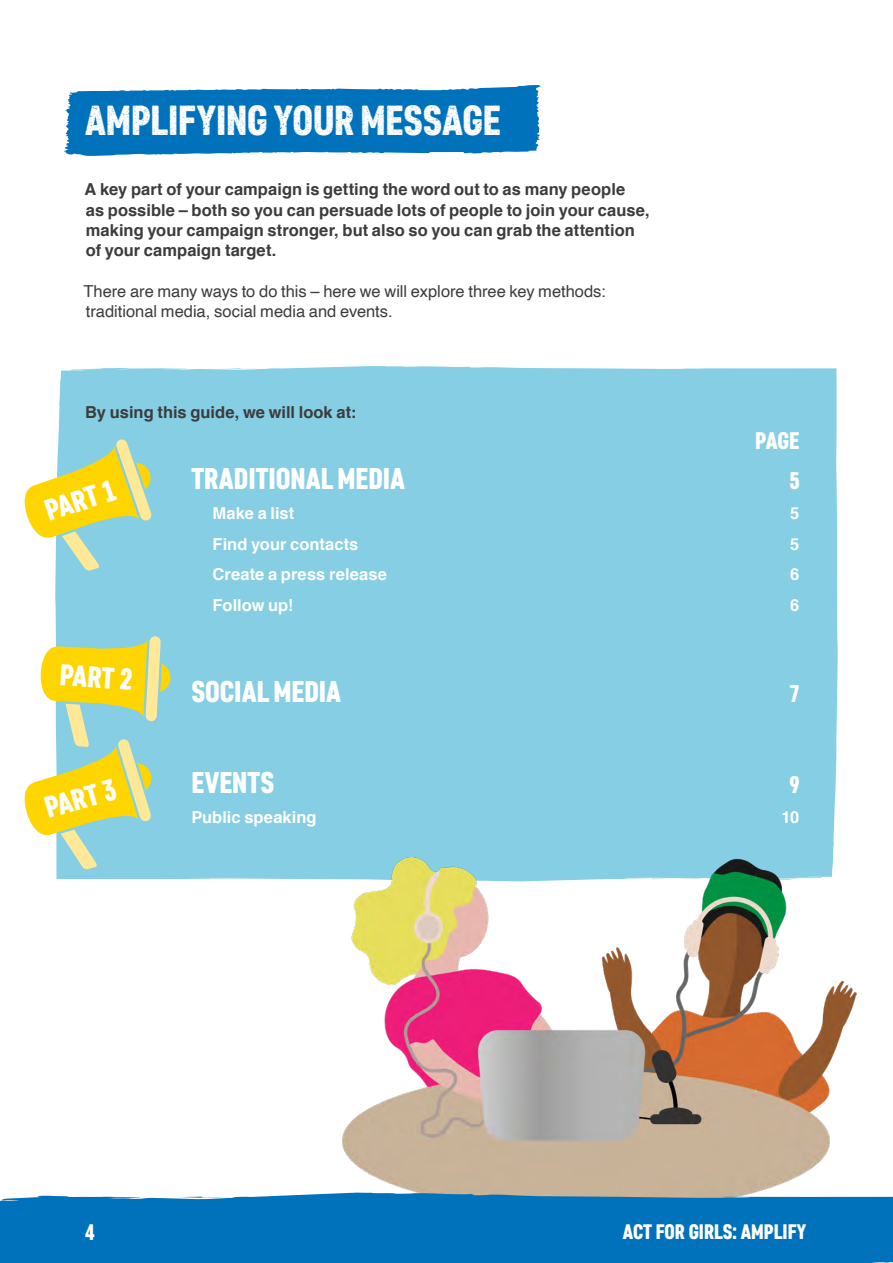
<style>
.page{position:relative;width:893px;height:1263px;background:#fff}
.page>*{position:absolute;margin:0;border:0;box-sizing:border-box;transform-origin:0 0}
.t1{font:42px "Core Paint B3";letter-spacing:-.005em;color:#fff}
.t2{font:30px "Core Paint";color:#fff}
.t3{font:24px "Core Paint";color:#fff}
.t4{font:22.5px "Core Paint";color:#fff}
.t5{font:21px "Core Paint";color:#fff}
.t6{font:700 16.5px/20.2px "Helvetica";letter-spacing:.005em;color:#3c3c3b}
.t7{font:16.5px/20.2px "Helvetica";color:#3c3c3b}
.t8{font:700 16.5px "Helvetica";letter-spacing:.005em;color:#fff}
</style>
<div class="page">
<svg style="left:64px;top:85px;width:477px;height:71px;background:#1d82c2"></svg>
<div style="left:55px;top:366px;width:783px;height:514px;background:#85cee4"></div>
<svg style="left:24px;top:439px;width:128px;height:132px"></svg>
<svg style="left:24px;top:636px;width:147px;height:233px"></svg>
<img style="left:342px;top:857px;width:515px;height:335px">
<div style="left:0;top:1192px;width:893px;height:71px;background:#0072bb"></div>
<h1 class="t1" style="left:85px;top:94px;width:417px">AMPLIFYING YOUR MESSAGE</h1>
<p class="t6" style="left:84px;top:180px;width:567px">A key part of your campaign is getting the word out to as many people<br>as possible – both so you can persuade lots of people to join your cause, making your campaign stronger, but also so you can grab the attention of your campaign target.</p>
<p class="t7" style="left:83px;top:281px;width:524px">There are many ways to do this – here we will explore three key methods: traditional media, social media and events.</p>
<p class="t6" style="left:85px;top:402px;width:273px">By using this guide, we will look at:</p>
<h3 class="t3" style="left:755px;top:425px;width:46px">PAGE</h3>
<h2 class="t2" style="left:40px;top:494px;width:74px;rotate:-18deg">PART 1</h2>
<h2 class="t2" style="left:61px;top:656px;width:74px;rotate:4deg">PART 2</h2>
<h2 class="t2" style="left:41px;top:791px;width:74px;rotate:-16deg">PART 3</h2>
<h2 class="t2" style="left:191px;top:460px;width:215px">TRADITIONAL MEDIA</h2>
<h3 class="t3" style="left:789px;top:466px;width:12px">5</h3>
<p class="t8" style="left:213px;top:500px;width:83px">Make a list</p>
<p class="t8" style="left:790px;top:500px;width:11px">5</p>
<p class="t8" style="left:213px;top:531px;width:147px">Find your contacts</p>
<p class="t8" style="left:790px;top:531px;width:11px">5</p>
<p class="t8" style="left:213px;top:561px;width:176px">Create a press release</p>
<p class="t8" style="left:790px;top:561px;width:11px">6</p>
<p class="t8" style="left:213px;top:591px;width:82px">Follow up!</p>
<p class="t8" style="left:790px;top:591px;width:11px">6</p>
<h2 class="t2" style="left:191px;top:673px;width:151px">SOCIAL MEDIA</h2>
<h3 class="t3" style="left:789px;top:679px;width:12px">7</h3>
<h2 class="t2" style="left:191px;top:764px;width:84px">EVENTS</h2>
<h3 class="t3" style="left:789px;top:770px;width:12px">9</h3>
<p class="t8" style="left:191px;top:804px;width:127px">Public speaking</p>
<p class="t8" style="left:782px;top:804px;width:19px">10</p>
<h3 class="t4" style="left:85px;top:1218px;width:11px">4</h3>
<p class="t5" style="left:623px;top:1219px;width:185px">ACT FOR GIRLS: AMPLIFY</p>
</div>
